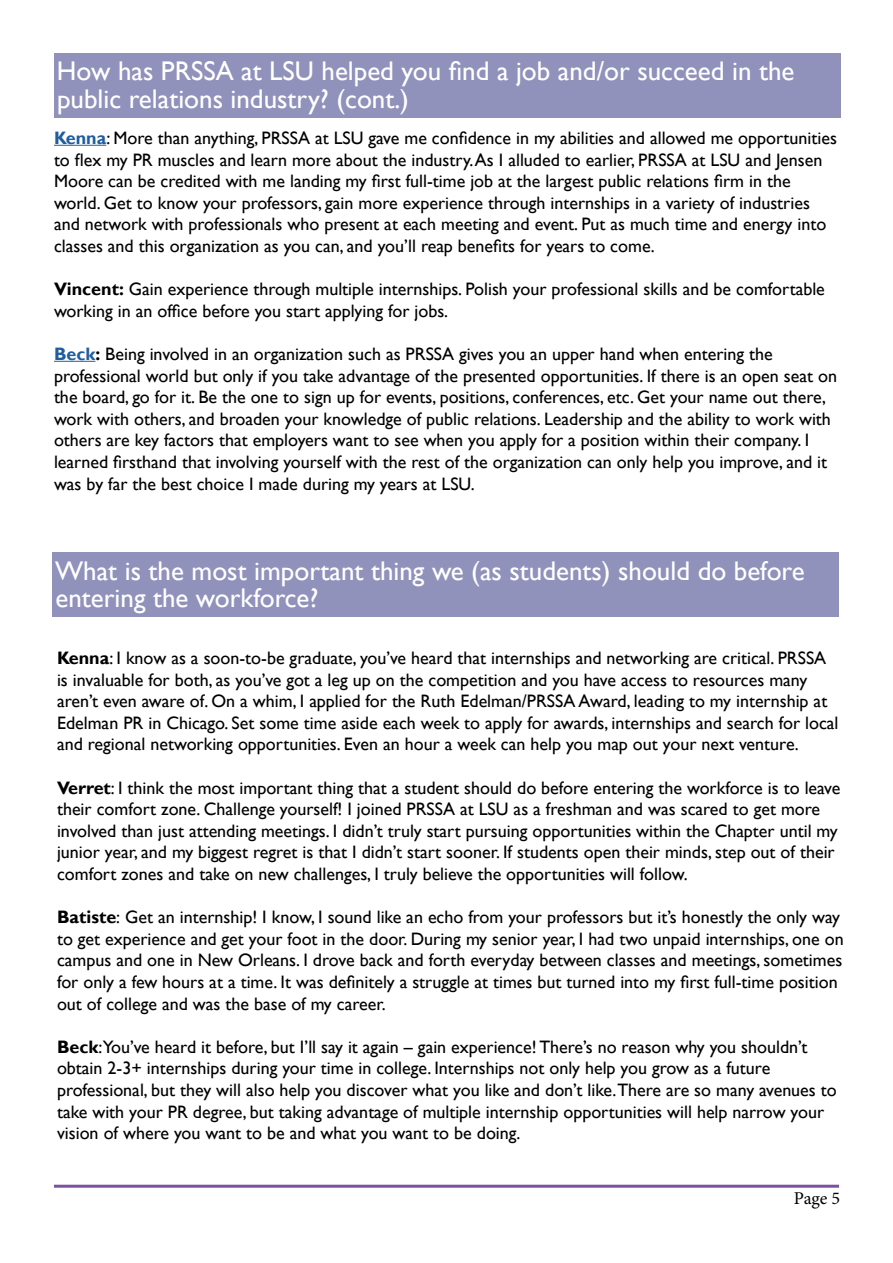
<style>
.page{position:relative;width:893px;height:1263px;background:#fff}
.page>*{position:absolute;margin:0;border:0;box-sizing:border-box;transform-origin:0 0}
.t1{font:27px/27.5px "Gill Sans";color:#fff}
.t2{font:18px/21.6px "Gill Sans";color:#000}
.t3{font:18px "Minion Pro";color:#000}
.s1{font-weight:700;color:#215e9e}
.s2{font-weight:700}
</style>
<div class="page">
<hr style="left:54px;top:1185px;width:785px;height:3px;background:#7c51a1">
<div style="left:54px;top:53px;width:786px;height:65px;background:#9092bc"></div>
<hr style="left:54px;top:145px;width:52px;height:1px;background:#215e9e">
<hr style="left:54px;top:361px;width:41px;height:1px;background:#215e9e">
<div style="left:52px;top:552px;width:787px;height:65px;background:#9092bc"></div>
<h1 class="t1" style="left:57px;top:58px;width:739px">How has PRSSA at LSU helped you find a job and/or succeed in the public relations industry? (cont.)</h1>
<p class="t2" style="left:54px;top:127px;width:784px"><span class="s1">Kenna</span>: More than anything, PRSSA at LSU gave me confidence in my abilities and allowed me opportunities to flex my PR muscles and learn more about the industry. As I alluded to earlier, PRSSA at LSU and Jensen Moore can be credited with me landing my first full-time job at the largest public relations firm in the world. Get to know your professors, gain more experience through internships in a variety of industries and network with professionals who present at each meeting and event. Put as much time and energy into classes and this organization as you can, and you’ll reap benefits for years to come.</p>
<p class="t2" style="left:54px;top:279px;width:772px"><span class="s2">Vincent:</span> Gain experience through multiple internships. Polish your professional skills and be comfortable working in an office before you start applying for jobs.</p>
<p class="t2" style="left:54px;top:343px;width:784px"><span class="s1">Beck</span><span class="s2">:</span> Being involved in an organization such as PRSSA gives you an upper hand when entering the professional world but only if you take advantage of the presented opportunities. If there is an open seat on the board, go for it. Be the one to sign up for events, positions, conferences, etc. Get your name out there, work with others, and broaden your knowledge of public relations. Leadership and the ability to work with others are key factors that employers want to see when you apply for a position within their company. I learned firsthand that involving yourself with the rest of the organization can only help you improve, and it was by far the best choice I made during my years at LSU.</p>
<h1 class="t1" style="left:55px;top:557px;width:751px">What is the most important thing we (as students) should do before entering the workforce?</h1>
<p class="t2" style="left:57px;top:647px;width:783px"><span class="s2">Kenna</span>: I know as a soon-to-be graduate, you’ve heard that internships and networking are critical. PRSSA is invaluable for both, as you’ve got a leg up on the competition and you have access to resources many aren’t even aware of. On a whim, I applied for the Ruth Edelman/PRSSA Award, leading to my internship at Edelman PR in Chicago. Set some time aside each week to apply for awards, internships and search for local and regional networking opportunities. Even an hour a week can help you map out your next venture.</p>
<p class="t2" style="left:57px;top:777px;width:785px"><span class="s2">Verret</span>: I think the most important thing that a student should do before entering the workforce is to leave their comfort zone. Challenge yourself! I joined PRSSA at LSU as a freshman and was scared to get more involved than just attending meetings. I didn’t truly start pursuing opportunities within the Chapter until my junior year, and my biggest regret is that I didn’t start sooner. If students open their minds, step out of their comfort zones and take on new challenges, I truly believe the opportunities will follow.</p>
<p class="t2" style="left:57px;top:907px;width:788px"><span class="s2">Batiste</span>: Get an internship! I know, I sound like an echo from your professors but it’s honestly the only way to get experience and get your foot in the door. During my senior year, I had two unpaid internships, one on campus and one in New Orleans. I drove back and forth everyday between classes and meetings, sometimes for only a few hours at a time. It was definitely a struggle at times but turned into my first full-time position out of college and was the base of my career.</p>
<p class="t2" style="left:57px;top:1036px;width:781px"><span class="s2">Beck</span>:You’ve heard it before, but I’ll say it again – gain experience! There’s no reason why you shouldn’t obtain 2-3+ internships during your time in college. Internships not only help you grow as a future professional, but they will also help you discover what you like and don’t like.There are so many avenues to take with your PR degree, but taking advantage of multiple internship opportunities will help narrow your vision of where you want to be and what you want to be doing.</p>
<p class="t3" style="left:794px;top:1186px;width:48px">Page 5</p>
</div>
